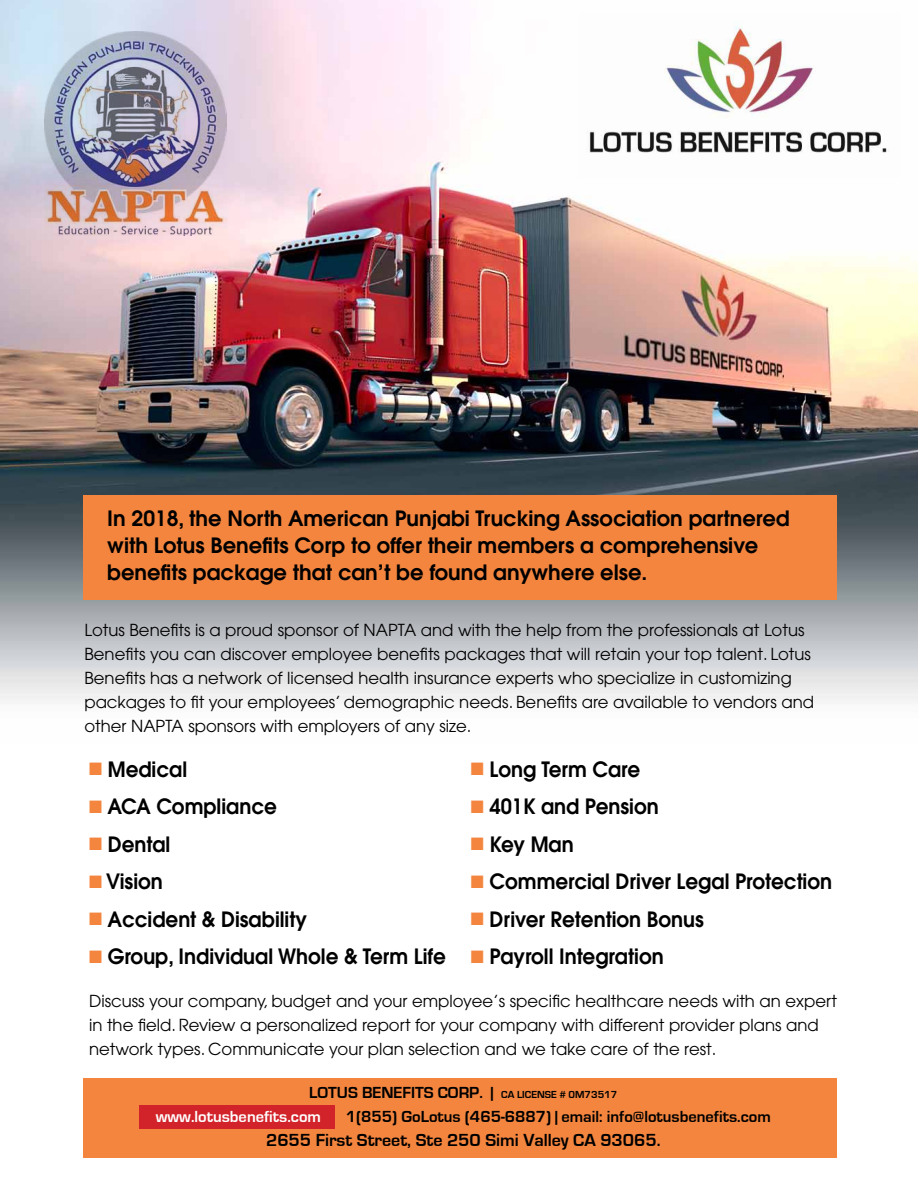
<style>
.page{position:relative;width:918px;height:1188px;background:#fff}
.page>*{position:absolute;margin:0;border:0;box-sizing:border-box;transform-origin:0 0}
.t1{font:600 21px "Avant Garde";color:#000;scale:.95 1}
.t2{font:600 21px/27px "Avant Garde";color:#000}
.t3{font:700 18px "Eurostile";color:#000}
.t4{font:16.5px/24px "Avant Garde";color:#000}
.t5{font:700 16.5px/24px "Eurostile";color:#fff}
.t6{font:700 16.5px "Eurostile";color:#000}
.s1{color:#f4853e}
.s2{color:#000}
.s3{font-size:10.5px;color:#000}
</style>
<div class="page">
<div style="left:83px;top:1078px;width:754px;height:80px;background:#f4853e"></div>
<div style="left:139px;top:1105px;width:195px;height:24px;background:#d2232a"></div>
<img style="left:0;top:0;width:918px;height:701px">
<img style="left:578px;top:13px;width:323px;height:164px">
<img style="left:44px;top:31px;width:182px;height:205px">
<div style="left:83px;top:495px;width:754px;height:105px;background:#f4853e"></div>
<p class="t2" style="left:107px;top:505px;width:684px">In 2018, the North American Punjabi Trucking Association partnered with Lotus Benefits Corp to offer their members a comprehensive benefits package that can’t be found anywhere else.</p>
<p class="t4" style="left:84px;top:618px;width:731px">Lotus Benefits is a proud sponsor of NAPTA and with the help from the professionals at Lotus Benefits you can discover employee benefits packages that will retain your top talent. Lotus Benefits has a network of licensed health insurance experts who specialize in customizing packages to fit your employees’ demographic needs. Benefits are available to vendors and other NAPTA sponsors with employers of any size.</p>
<p class="t1" style="left:89px;top:755px;width:105px"><span class="s1">■</span> Medical</p>
<p class="t1" style="left:89px;top:793px;width:199px"><span class="s1">■</span> ACA Compliance</p>
<p class="t1" style="left:89px;top:830px;width:87px"><span class="s1">■</span> Dental</p>
<p class="t1" style="left:89px;top:868px;width:79px"><span class="s1">■</span> Vision</p>
<p class="t1" style="left:89px;top:905px;width:231px"><span class="s1">■</span> Accident &amp; Disability</p>
<p class="t1" style="left:89px;top:943px;width:377px"><span class="s1">■</span> Group, Individual Whole &amp; Term Life</p>
<p class="t1" style="left:471px;top:755px;width:180px"><span class="s1">■</span> Long Term Care</p>
<p class="t1" style="left:471px;top:793px;width:199px"><span class="s1">■</span> 401K and Pension</p>
<p class="t1" style="left:471px;top:830px;width:110px"><span class="s1">■</span> Key Man</p>
<p class="t1" style="left:471px;top:868px;width:382px"><span class="s1">■</span> Commercial Driver Legal Protection</p>
<p class="t1" style="left:471px;top:905px;width:247px"><span class="s1">■</span> Driver Retention Bonus</p>
<p class="t1" style="left:471px;top:943px;width:204px"><span class="s1">■</span> Payroll Integration</p>
<p class="t4" style="left:89px;top:989px;width:749px">Discuss your company, budget and your employee’s specific healthcare needs with an expert in the field. Review a personalized report for your company with different provider plans and network types. Communicate your plan selection and we take care of the rest.</p>
<p class="t5" style="left:156px;top:1081px;width:463px;text-indent:153px"><span class="s2">Lotus Benefits Corp. |</span> <span class="s3">CA License # 0M73517 </span>www.lotusbenefits.com</p>
<p class="t6" style="left:346px;top:1107px;width:427px">1(855) GoLotus (465-6887) | email: info@lotusbenefits.com</p>
<p class="t3" style="left:266px;top:1130px;width:396px">2655 First Street, Ste 250 Simi Valley CA 93065.</p>
</div>
